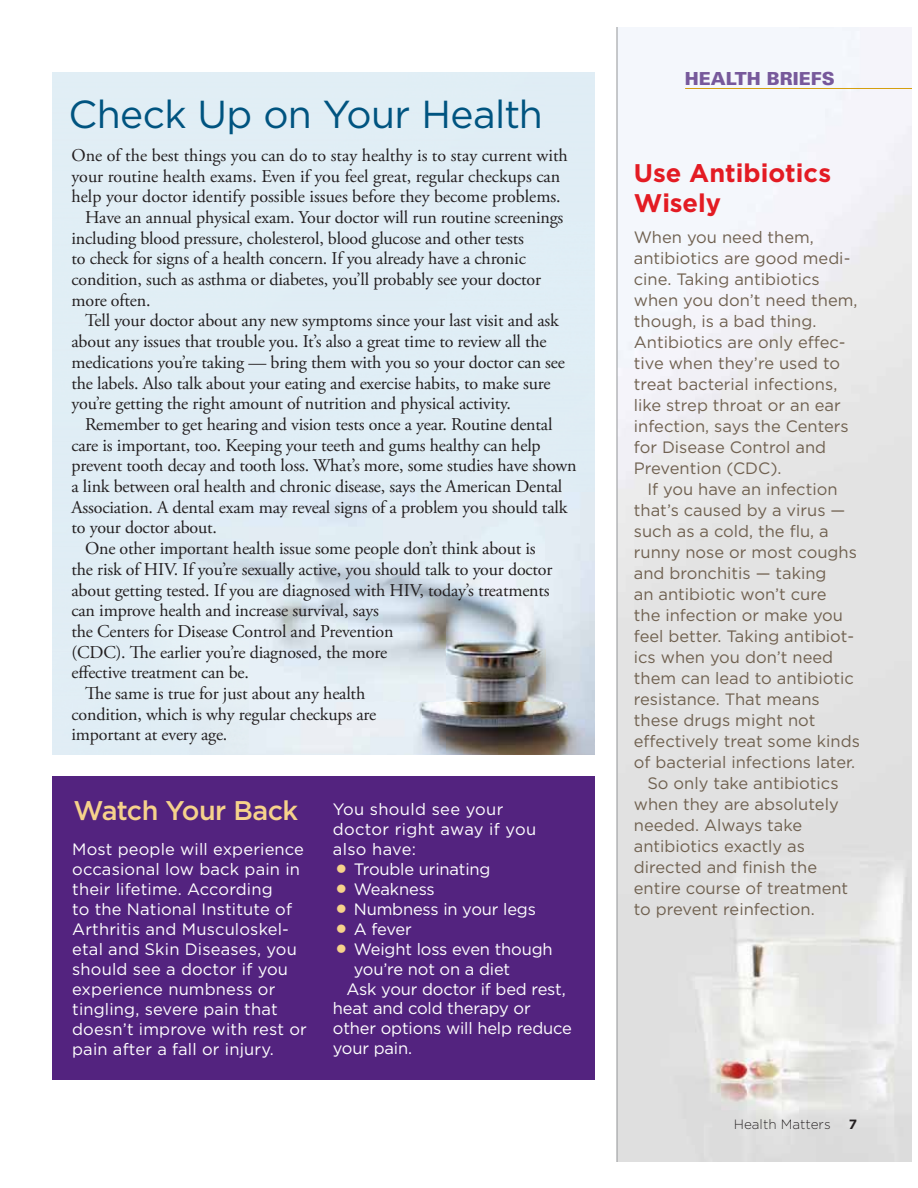
<style>
.page{position:relative;width:918px;height:1188px;background:#fff}
.page>*{position:absolute;margin:0;border:0;box-sizing:border-box;transform-origin:0 0}
.t1{font:39px "Gotham";letter-spacing:-.015em;color:#005480}
.t2{font:500 27px "Gotham";letter-spacing:-.025em;color:#f6d28b}
.t3{font:700 25.5px/30px "Gotham";color:#e31b23}
.t4{font:18px "Adobe Garamond Pro";letter-spacing:-.01em;color:#231f20}
.t5{font:900 18px "Univers LT";color:#77599b}
.t6{font:16.5px/21px "Gotham";color:#706150}
.t7{font:16.5px/20px "Gotham";letter-spacing:.01em;color:#fff}
.t8{font:16.5px "Gotham";letter-spacing:-.01em;color:#fff}
.t9{font:300 13.5px "Gotham";color:#231f20}
.t10{font:700 13.5px "Gotham";color:#231f20}
</style>
<div class="page">
<img style="left:618px;top:27px;width:293px;height:1134px">
<div style="left:52px;top:777px;width:543px;height:303px;background:#53237f"></div>
<img style="left:52px;top:72px;width:543px;height:683px">
<hr style="left:617px;top:27px;width:1px;height:1134px;background:#939598">
<hr style="left:685px;top:88px;width:226px;height:1px;background:#d59f0f">
<h1 class="t1" style="left:69px;top:99px;width:476px">Check Up on Your Health</h1>
<p class="t4" style="left:72px;top:148px;width:498px">One of the best things you can do to stay healthy is to stay current with</p>
<p class="t4" style="left:72px;top:169px;width:490px">your routine health exams. Even if you feel great, regular checkups can</p>
<p class="t4" style="left:72px;top:189px;width:491px">help your doctor identify possible issues before they become problems.</p>
<p class="t4" style="left:85px;top:210px;width:480px">Have an annual physical exam. Your doctor will run routine screenings</p>
<p class="t4" style="left:72px;top:231px;width:454px">including blood pressure, cholesterol, blood glucose and other tests</p>
<p class="t4" style="left:72px;top:251px;width:456px">to check for signs of a health concern. If you already have a chronic</p>
<p class="t4" style="left:72px;top:272px;width:471px">condition, such as asthma or diabetes, you’ll probably see your doctor</p>
<p class="t4" style="left:72px;top:293px;width:81px">more often.</p>
<p class="t4" style="left:85px;top:314px;width:475px">Tell your doctor about any new symptoms since your last visit and ask</p>
<p class="t4" style="left:72px;top:334px;width:477px">about any issues that trouble you. It’s also a great time to review all the</p>
<p class="t4" style="left:72px;top:355px;width:495px">medications you’re taking — bring them with you so your doctor can see</p>
<p class="t4" style="left:72px;top:376px;width:481px">the labels. Also talk about your eating and exercise habits, to make sure</p>
<p class="t4" style="left:72px;top:396px;width:441px">you’re getting the right amount of nutrition and physical activity.</p>
<p class="t4" style="left:85px;top:417px;width:469px">Remember to get hearing and vision tests once a year. Routine dental</p>
<p class="t4" style="left:72px;top:438px;width:471px">care is important, too. Keeping your teeth and gums healthy can help</p>
<p class="t4" style="left:72px;top:458px;width:507px">prevent tooth decay and tooth loss. What’s more, some studies have shown</p>
<p class="t4" style="left:72px;top:479px;width:492px">a link between oral health and chronic disease, says the American Dental</p>
<p class="t4" style="left:72px;top:500px;width:497px">Association. A dental exam may reveal signs of a problem you should talk</p>
<p class="t4" style="left:72px;top:521px;width:147px">to your doctor about.</p>
<p class="t4" style="left:85px;top:541px;width:452px">One other important health issue some people don’t think about is</p>
<p class="t4" style="left:72px;top:562px;width:482px">the risk of HIV. If you’re sexually active, you should talk to your doctor</p>
<p class="t4" style="left:72px;top:583px;width:480px">about getting tested. If you are diagnosed with HIV, today’s treatments</p>
<p class="t4" style="left:72px;top:603px;width:309px">can improve health and increase survival, says</p>
<p class="t4" style="left:72px;top:624px;width:323px">the Centers for Disease Control and Prevention</p>
<p class="t4" style="left:72px;top:645px;width:317px">(CDC). The earlier you’re diagnosed, the more</p>
<p class="t4" style="left:72px;top:665px;width:179px">effective treatment can be.</p>
<p class="t4" style="left:85px;top:686px;width:282px">The same is true for just about any health</p>
<p class="t4" style="left:72px;top:707px;width:306px">condition, which is why regular checkups are</p>
<p class="t4" style="left:72px;top:728px;width:157px">important at every age.</p>
<h2 class="t2" style="left:73px;top:801px;width:226px">Watch Your Back</h2>
<p class="t7" style="left:72px;top:841px;width:236px">Most people will experience occasional low back pain in their lifetime. According<br>to the National Institute of<br>Arthritis and Musculoskel&shy;etal and Skin Diseases, you should see a doctor if you experience numbness or tingling, severe pain that doesn’t improve with rest or pain after a fall or injury.</p>
<p class="t7" style="left:333px;top:800px;width:172px">You should see your</p>
<p class="t7" style="left:333px;top:820px;width:205px">doctor right away if you</p>
<p class="t7" style="left:333px;top:840px;width:85px">also have:</p>
<p class="t8" style="left:354px;top:863px;width:138px">Trouble urinating</p>
<p class="t8" style="left:354px;top:883px;width:82px">Weakness</p>
<p class="t8" style="left:354px;top:903px;width:184px">Numbness in your legs</p>
<p class="t7" style="left:354px;top:920px;width:59px">A fever</p>
<p class="t8" style="left:354px;top:943px;width:200px">Weight loss even though</p>
<p class="t8" style="left:354px;top:962px;width:158px">you’re not on a diet</p>
<p class="t8" style="left:346px;top:982px;width:221px">Ask your doctor if bed rest,</p>
<p class="t8" style="left:333px;top:1002px;width:199px">heat and cold therapy or</p>
<p class="t8" style="left:333px;top:1022px;width:241px">other options will help reduce</p>
<p class="t8" style="left:333px;top:1042px;width:81px">your pain.</p>
<p class="t5" style="left:685px;top:72px;width:151px">HEALTH BRIEFS</p>
<h3 class="t3" style="left:634px;top:160px;width:199px">Use Antibiotics<br>Wisely</h3>
<p class="t6" style="left:634px;top:228px;width:225px">When you need them, antibiotics are good medi&shy;cine. Taking antibiotics when you don’t need them, though, is a bad thing.<br>Antibiotics are only effec&shy;tive when they’re used to treat bacterial infections, like strep throat or an ear infection, says the Centers for Disease Control and<br>Prevention (CDC).</p>
<p class="t6" style="left:647px;top:480px;width:192px">If you have an infection</p>
<p class="t6" style="left:634px;top:501px;width:213px">that’s caused by a virus —</p>
<p class="t6" style="left:634px;top:522px;width:196px">such as a cold, the flu, a</p>
<p class="t6" style="left:634px;top:543px;width:225px">runny nose or most coughs</p>
<p class="t6" style="left:634px;top:564px;width:194px">and bronchitis — taking</p>
<p class="t6" style="left:634px;top:585px;width:194px">an antibiotic won’t cure</p>
<p class="t6" style="left:634px;top:606px;width:211px">the infection or make you</p>
<p class="t6" style="left:634px;top:627px;width:222px">feel better. Taking antibiot-</p>
<p class="t6" style="left:634px;top:648px;width:201px">ics when you don’t need</p>
<p class="t6" style="left:634px;top:669px;width:222px">them can lead to antibiotic</p>
<p class="t6" style="left:634px;top:690px;width:187px">resistance. That means</p>
<p class="t6" style="left:634px;top:711px;width:183px">these drugs might not</p>
<p class="t6" style="left:634px;top:732px;width:228px">effectively treat some kinds</p>
<p class="t6" style="left:634px;top:753px;width:223px">of bacterial infections later.</p>
<p class="t6" style="left:647px;top:774px;width:193px">So only take antibiotics</p>
<p class="t6" style="left:634px;top:795px;width:206px">when they are absolutely</p>
<p class="t6" style="left:634px;top:816px;width:170px">needed. Always take</p>
<p class="t6" style="left:634px;top:837px;width:173px">antibiotics exactly as</p>
<p class="t6" style="left:634px;top:858px;width:185px">directed and finish the</p>
<p class="t6" style="left:634px;top:879px;width:216px">entire course of treatment</p>
<p class="t6" style="left:634px;top:900px;width:182px">to prevent reinfection.</p>
<p class="t9" style="left:734px;top:1119px;width:98px">Health Matters</p>
<p class="t10" style="left:849px;top:1119px;width:10px">7</p>
</div>
